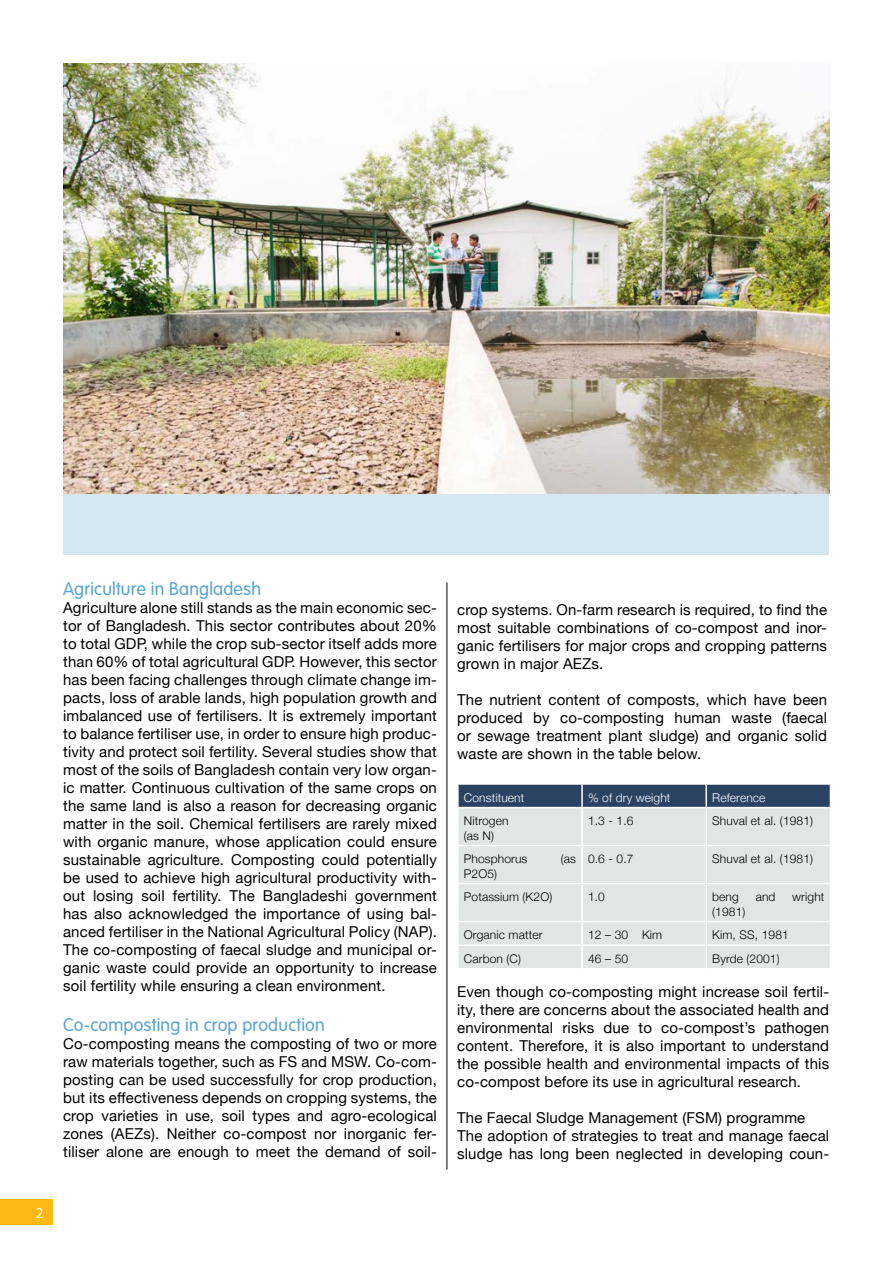
<style>
.page{position:relative;width:893px;height:1263px;background:#fff}
.page>*{position:absolute;margin:0;border:0;box-sizing:border-box;transform-origin:0 0}
.t1{font:300 18px "VAG Rounded Std";letter-spacing:.01em;color:#58a2d4}
.t2{font:15px/18px "Helvetica Neue";letter-spacing:.01em;color:#000;text-align:justify}
.t3{font:15px "Myriad Pro";color:#fff}
.t4{font:300 12px/14.4px "Helvetica Neue";letter-spacing:.01em;color:#000}
.t5{font:300 12px "Helvetica Neue";letter-spacing:.01em;color:#fff}
</style>
<div class="page">
<div style="left:0;top:1199px;width:52px;height:26px;background:#fdb913"></div>
<div style="left:459px;top:808px;width:371px;height:160px;background:#e1e6e4"></div>
<svg style="left:458px;top:784px;width:373px;height:23px;background:#354c6a"></svg>
<hr style="left:581px;top:808px;width:2px;height:37px;background:#fff">
<hr style="left:705px;top:808px;width:2px;height:37px;background:#fff">
<hr style="left:457px;top:845px;width:125px;height:1px;background:#fff">
<hr style="left:582px;top:845px;width:124px;height:1px;background:#fff">
<hr style="left:581px;top:846px;width:2px;height:37px;background:#fff">
<hr style="left:706px;top:845px;width:125px;height:1px;background:#fff">
<hr style="left:705px;top:846px;width:2px;height:37px;background:#fff">
<hr style="left:457px;top:883px;width:125px;height:1px;background:#fff">
<hr style="left:582px;top:883px;width:124px;height:1px;background:#fff">
<hr style="left:581px;top:884px;width:2px;height:37px;background:#fff">
<hr style="left:706px;top:883px;width:125px;height:1px;background:#fff">
<hr style="left:705px;top:884px;width:2px;height:37px;background:#fff">
<hr style="left:457px;top:921px;width:125px;height:1px;background:#fff">
<hr style="left:582px;top:921px;width:124px;height:1px;background:#fff">
<hr style="left:581px;top:922px;width:2px;height:22px;background:#fff">
<hr style="left:706px;top:921px;width:125px;height:1px;background:#fff">
<hr style="left:705px;top:922px;width:2px;height:22px;background:#fff">
<hr style="left:457px;top:944px;width:125px;height:2px;background:#fff">
<hr style="left:582px;top:944px;width:124px;height:2px;background:#fff">
<hr style="left:581px;top:946px;width:2px;height:22px;background:#fff">
<hr style="left:706px;top:944px;width:125px;height:2px;background:#fff">
<hr style="left:705px;top:946px;width:2px;height:22px;background:#fff">
<hr style="left:447px;top:583px;width:1px;height:586px;background:#000">
<img style="left:64px;top:64px;width:765px;height:429px">
<div style="left:64px;top:494px;width:765px;height:61px;background:#d5e7f0"></div>
<p class="t3" style="left:36px;top:1204px;width:9px">2</p>
<p class="t1" style="left:63px;top:578px;width:199px">Agriculture in Bangladesh</p>
<p class="t2" style="left:63px;top:599px;width:375px">Agriculture alone still stands as the main economic sec&shy;tor of Bangladesh. This sector contributes about 20% to total GDP, while the crop sub-sector itself adds more than 60% of total agricultural GDP. However, this sector has been facing challenges through climate change im&shy;pacts, loss of arable lands, high population growth and imbalanced use of fertilisers. It is extremely important to balance fertiliser use, in order to ensure high produc&shy;tivity and protect soil fertility. Several studies show that most of the soils of Bangladesh contain very low organ&shy;ic matter. Continuous cultivation of the same crops on the same land is also a reason for decreasing organic matter in the soil. Chemical fertilisers are rarely mixed with organic manure, whose application could ensure sustainable agriculture. Composting could potentially be used to achieve high agricultural productivity with&shy;out losing soil fertility. The Bangladeshi government has also acknowledged the importance of using bal&shy;anced fertiliser in the National Agricultural Policy (NAP).<br>The co-composting of faecal sludge and municipal or&shy;ganic waste could provide an opportunity to increase soil fertility while ensuring a clean environment.</p>
<p class="t1" style="left:63px;top:1014px;width:263px">Co-composting in crop production</p>
<p class="t2" style="left:63px;top:1035px;width:375px">Co-composting means the composting of two or more raw materials together, such as FS and MSW. Co-com&shy;posting can be used successfully for crop production, but its effectiveness depends on cropping systems, the crop varieties in use, soil types and agro-ecological zones (AEZs). Neither co-compost nor inorganic fer&shy;tiliser alone are enough to meet the demand of soil-</p>
<p class="t2" style="left:457px;top:602px;width:371px">crop systems. On-farm research is required, to find the most suitable combinations of co-compost and inor&shy;ganic fertilisers for major crops and cropping patterns grown in major AEZs.</p>
<p class="t2" style="left:457px;top:692px;width:371px">The nutrient content of composts, which have been produced by co-composting human waste (faecal or sewage treatment plant sludge) and organic solid waste are shown in the table below.</p>
<p class="t5" style="left:464px;top:788px;width:62px">Constituent</p>
<p class="t5" style="left:588px;top:788px;width:84px">% of dry weight</p>
<p class="t5" style="left:712px;top:788px;width:55px">Reference</p>
<p class="t4" style="left:464px;top:813px;width:46px">Nitrogen (as N)</p>
<p class="t4" style="left:588px;top:813px;width:47px">1.3 - 1.6</p>
<p class="t4" style="left:712px;top:813px;width:102px">Shuval et al. (1981)</p>
<p class="t4" style="left:464px;top:851px;width:65px">Phosphorus</p>
<p class="t4" style="left:561px;top:851px;width:17px">(as</p>
<p class="t4" style="left:464px;top:865px;width:35px">P2O5)</p>
<p class="t4" style="left:588px;top:851px;width:47px">0.6 - 0.7</p>
<p class="t4" style="left:712px;top:851px;width:102px">Shuval et al. (1981)</p>
<p class="t4" style="left:464px;top:889px;width:90px">Potassium (K2O)</p>
<p class="t4" style="left:588px;top:889px;width:18px">1.0</p>
<p class="t4" style="left:712px;top:889px;width:28px">beng</p>
<p class="t4" style="left:756px;top:889px;width:21px">and</p>
<p class="t4" style="left:792px;top:889px;width:34px">wright</p>
<p class="t4" style="left:712px;top:903px;width:35px">(1981)</p>
<p class="t4" style="left:464px;top:927px;width:80px">Organic matter</p>
<p class="t4" style="left:588px;top:927px;width:76px">12 – 30 Kim</p>
<p class="t4" style="left:712px;top:927px;width:78px">Kim, SS, 1981</p>
<p class="t4" style="left:464px;top:950px;width:59px">Carbon (C)</p>
<p class="t4" style="left:588px;top:950px;width:42px">46 – 50</p>
<p class="t4" style="left:712px;top:950px;width:69px">Byrde (2001)</p>
<p class="t2" style="left:457px;top:983px;width:374px">Even though co-composting might increase soil fertil&shy;ity, there are concerns about the associated health and environmental risks due to co-compost’s pathogen content. Therefore, it is also important to understand the possible health and environmental impacts of this co-compost before its use in agricultural research.</p>
<p class="t2" style="left:457px;top:1109px;width:374px;text-align:left">The Faecal Sludge Management (FSM) programme<br>The adoption of strategies to treat and manage faecal sludge has long been neglected in developing coun-</p>
</div>
